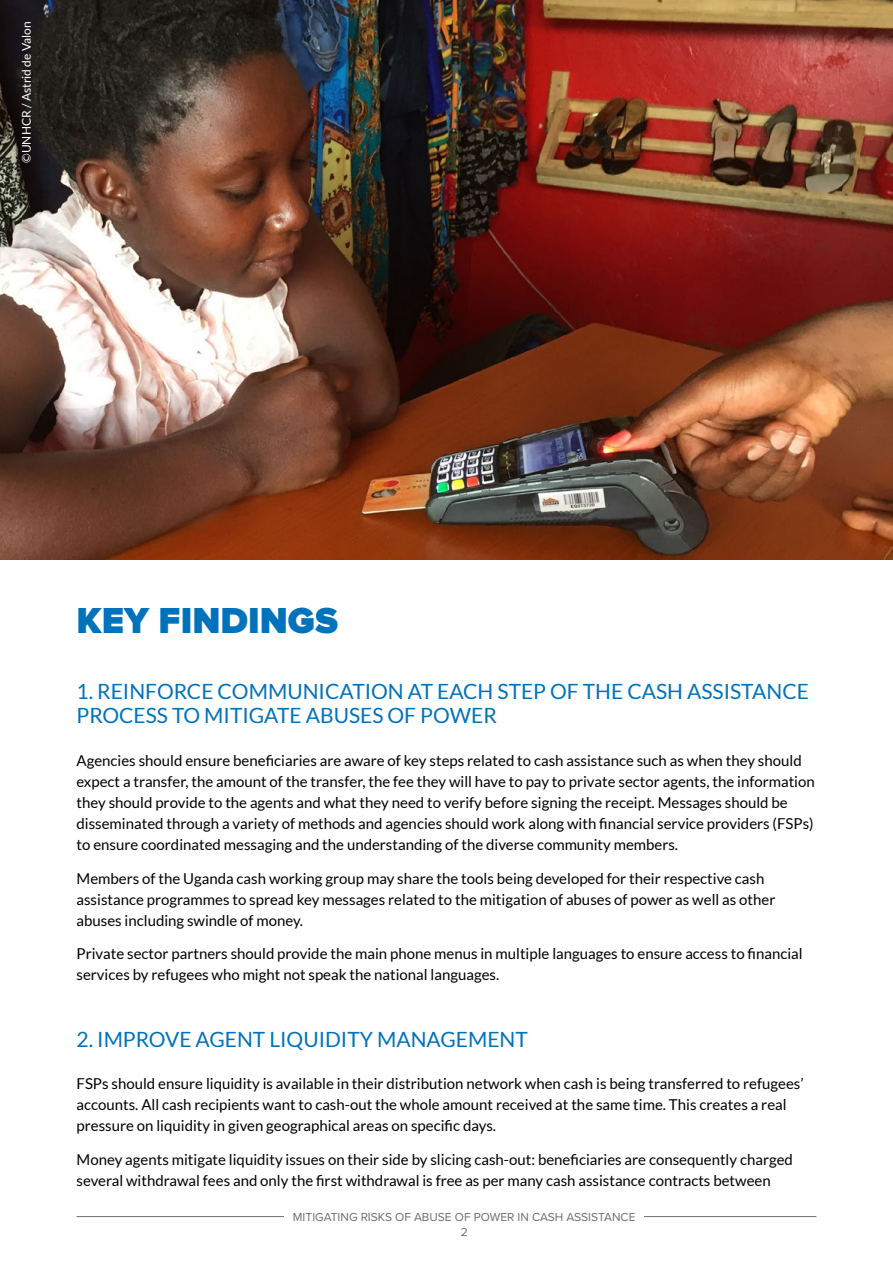
<style>
.page{position:relative;width:893px;height:1263px;background:#fff}
.page>*{position:absolute;margin:0;border:0;box-sizing:border-box;transform-origin:0 0}
.t1{font:900 37.5px "Proxima Nova";color:#0072bc}
.t2{font:21px/24px "Lato";color:#0072bc}
.t3{font:15px/21px "Lato";color:#000}
.t4{font:12px/15px "Proxima Nova";color:#6d6e71;text-align:center}
.t5{font:12px "Lato";color:#fff}
</style>
<div class="page">
<hr style="left:77px;top:1216px;width:739px;height:1px;background:#6d6e71">
<div style="left:284px;top:1212px;width:360px;height:9px;background:#fff"></div>
<img style="left:0;top:0;width:893px;height:560px">
<p class="t5" style="left:20px;top:163px;width:143px;rotate:-90deg">©UNHCR / Astrid de Valon</p>
<h1 class="t1" style="left:77px;top:599px;width:263px">KEY FINDINGS</h1>
<h2 class="t2" style="left:77px;top:680px;width:734px">1. REINFORCE COMMUNICATION AT EACH STEP OF THE CASH ASSISTANCE<br>PROCESS TO MITIGATE ABUSES OF POWER</h2>
<p class="t3" style="left:77px;top:750px;width:740px">Agencies should ensure beneficiaries are aware of key steps related to cash assistance such as when they should expect a transfer, the amount of the transfer, the fee they will have to pay to private sector agents, the information they should provide to the agents and what they need to verify before signing the receipt. Messages should be disseminated through a variety of methods and agencies should work along with financial service providers (FSPs) to ensure coordinated messaging and the understanding of the diverse community members.</p>
<p class="t3" style="left:77px;top:867px;width:700px">Members of the Uganda cash working group may share the tools being developed for their respective cash assistance programmes to spread key messages related to the mitigation of abuses of power as well as other abuses including swindle of money.</p>
<p class="t3" style="left:77px;top:943px;width:728px">Private sector partners should provide the main phone menus in multiple languages to ensure access to financial services by refugees who might not speak the national languages.</p>
<h2 class="t2" style="left:77px;top:1027px;width:453px">2. IMPROVE AGENT LIQUIDITY MANAGEMENT</h2>
<p class="t3" style="left:77px;top:1073px;width:728px">FSPs should ensure liquidity is available in their distribution network when cash is being transferred to refugees’ accounts. All cash recipients want to cash-out the whole amount received at the same time. This creates a real pressure on liquidity in given geographical areas on specific days.</p>
<p class="t3" style="left:77px;top:1149px;width:718px">Money agents mitigate liquidity issues on their side by slicing cash-out: beneficiaries are consequently charged several withdrawal fees and only the first withdrawal is free as per many cash assistance contracts between</p>
<p class="t4" style="left:293px;top:1210px;width:344px">MITIGATING RISKS OF ABUSE OF POWER IN CASH ASSISTANCE<br>2</p>
</div>
